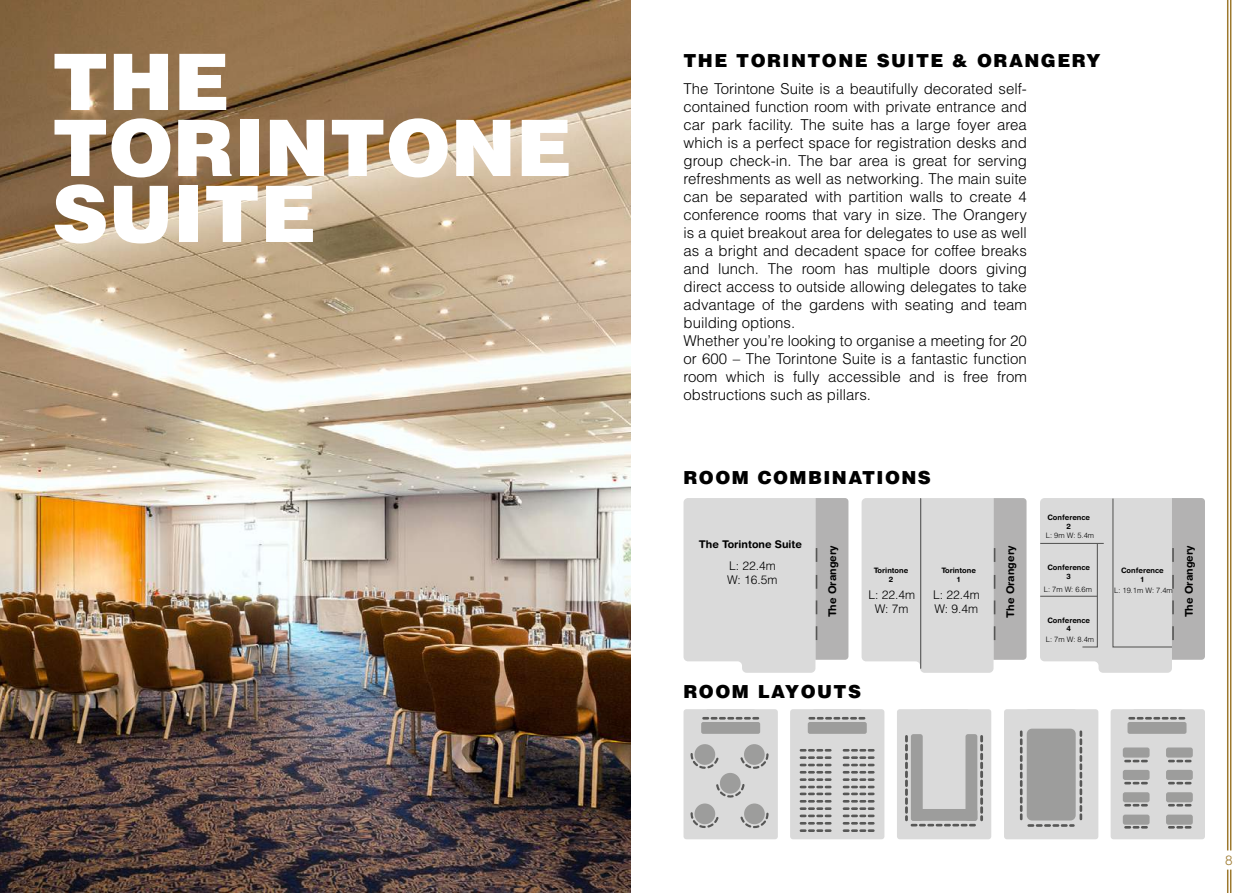
<style>
.page{position:relative;width:1259px;height:893px;background:#fff}
.page>*{position:absolute;margin:0;border:0;box-sizing:border-box;transform-origin:0 0}
.t1{font:900 78px/66px "Helvetica LT Std";color:#fff}
.t2{font:900 18px "Helvetica LT Std";letter-spacing:.08em;color:#000}
.t3{font:300 15px/18px "Helvetica LT Std";color:#000}
.t4{font:300 13.5px "Helvetica LT Std";color:#9c782d}
.t5{font:300 12px/14.4px "Helvetica LT Std";color:#000}
.t6{font:700 10.65px "Helvetica Rounded";color:#000}
.t7{font:700 7.5px/9px "Helvetica Rounded";color:#000;text-align:center}
.t8{font:300 7.5px "Helvetica LT Std";color:#000}
</style>
<div class="page">
<img style="left:0;top:0;width:630px;height:893px">
<svg style="left:683px;top:709px;width:95px;height:130px;background:#c9c9c9"></svg>
<svg style="left:790px;top:709px;width:94px;height:130px;background:#c4c4c4"></svg>
<svg style="left:897px;top:709px;width:94px;height:130px;background:#c7c7c7"></svg>
<svg style="left:1004px;top:709px;width:94px;height:130px;background:#bebebe"></svg>
<svg style="left:1110px;top:709px;width:95px;height:130px;background:#cfcfcf"></svg>
<div style="left:1122px;top:747px;width:27px;height:11px;background:#9d9d9c;border-radius:2px"></div>
<div style="left:1166px;top:747px;width:26px;height:11px;background:#9d9d9c;border-radius:2px"></div>
<div style="left:1122px;top:770px;width:27px;height:10px;background:#9d9d9c;border-radius:2px"></div>
<div style="left:1166px;top:770px;width:26px;height:10px;background:#9d9d9c;border-radius:2px"></div>
<div style="left:1122px;top:792px;width:27px;height:10px;background:#9d9d9c;border-radius:2px"></div>
<div style="left:1166px;top:792px;width:26px;height:10px;background:#9d9d9c;border-radius:2px"></div>
<div style="left:1122px;top:815px;width:27px;height:10px;background:#9d9d9c;border-radius:2px"></div>
<div style="left:1166px;top:815px;width:26px;height:10px;background:#9d9d9c;border-radius:2px"></div>
<svg style="left:683px;top:498px;width:165px;height:175px;background:#d4d4d4"></svg>
<svg style="left:861px;top:498px;width:165px;height:175px;background:#d4d3d3"></svg>
<hr style="left:920px;top:499px;width:1px;height:169px;background:#575756">
<svg style="left:1040px;top:498px;width:165px;height:175px;background:#d1d1d1"></svg>
<hr style="left:1040px;top:596px;width:57px;height:1px;background:#575756">
<hr style="left:1230px;top:0;width:1px;height:850px;background:#9c782d">
<hr style="left:1227px;top:0;width:1px;height:850px;background:#9c782d">
<svg style="left:1227px;top:870px;width:4px;height:23px"></svg>
<h1 class="t1" style="left:52px;top:47px;width:521px">THE<br>TORINTONE<br>SUITE</h1>
<p class="t2" style="left:683px;top:49px;width:419px">THE TORINTONE SUITE &amp; ORANGERY</p>
<p class="t3" style="left:683px;top:79px;width:345px">The Torintone Suite is a beautifully decorated self&shy;contained function room with private entrance and car park facility. The suite has a large foyer area which is a perfect space for registration desks and group check-in. The bar area is great for serving refreshments as well as networking. The main suite can be separated with partition walls to create 4 conference rooms that vary in size. The Orangery is a quiet breakout area for delegates to use as well as a bright and decadent space for coffee breaks and lunch. The room has multiple doors giving direct access to outside allowing delegates to take advantage of the gardens with seating and team building options.<br>Whether you’re looking to organise a meeting for 20 or 600 – The Torintone Suite is a fantastic function room which is fully accessible and is free from obstructions such as pillars.</p>
<p class="t2" style="left:683px;top:465px;width:249px">ROOM COMBINATIONS</p>
<p class="t6" style="left:699px;top:538px;width:105px">The Torintone Suite</p>
<p class="t5" style="left:727px;top:558px;width:52px">L: 22.4m<br>W: 16.5m</p>
<p class="t6" style="left:826px;top:617px;width:73px;rotate:-90deg">The Orangery</p>
<p class="t7" style="left:873px;top:565px;width:36px">Torintone<br>2</p>
<p class="t7" style="left:941px;top:565px;width:36px">Torintone<br>1</p>
<p class="t5" style="left:868px;top:587px;width:48px;text-align:center">L: 22.4m<br>W: 7m</p>
<p class="t5" style="left:933px;top:587px;width:48px">L: 22.4m<br>W: 9.4m</p>
<p class="t2" style="left:683px;top:680px;width:179px">ROOM LAYOUTS</p>
<p class="t6" style="left:1004px;top:617px;width:73px;rotate:-90deg">The Orangery</p>
<p class="t7" style="left:1047px;top:513px;width:44px">Conference<br>2</p>
<p class="t7" style="left:1047px;top:562px;width:44px">Conference<br>3</p>
<p class="t7" style="left:1047px;top:615px;width:44px">Conference<br>4</p>
<p class="t8" style="left:1046px;top:531px;width:50px">L: 9m W: 5.4m</p>
<p class="t8" style="left:1043px;top:585px;width:50px">L: 7m W: 6.6m</p>
<p class="t8" style="left:1046px;top:635px;width:50px">L: 7m W: 8.4m</p>
<p class="t7" style="left:1121px;top:565px;width:44px">Conference<br>1</p>
<p class="t8" style="left:1114px;top:586px;width:60px">L: 19.1m W: 7.4m</p>
<p class="t6" style="left:1182px;top:617px;width:73px;rotate:-90deg">The Orangery</p>
<p class="t4" style="left:1225px;top:852px;width:9px">8</p>
</div>
